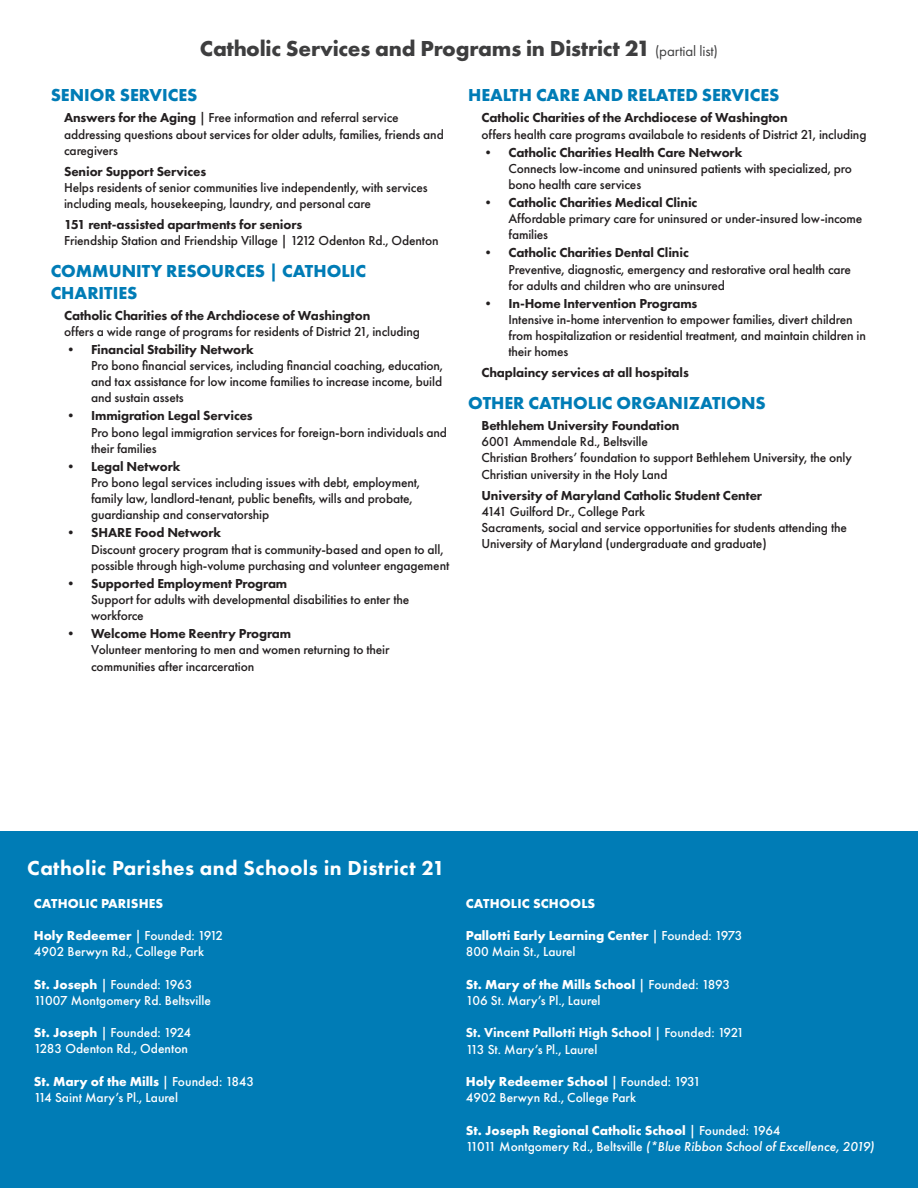
<style>
.page{position:relative;width:918px;height:1188px;background:#fff}
.page>*{position:absolute;margin:0;border:0;box-sizing:border-box;transform-origin:0 0}
.t1{font:700 22.5px "Futura PT";letter-spacing:-.01em;color:#3e3e3f}
.t2{font:800 21px "Futura PT";letter-spacing:.02em;color:#fff}
.t3{font:700 18px/21.6px "Futura PT";color:#007cb6}
.t4{font:500 13.5px/16.2px "Futura PT";letter-spacing:-.01em;color:#231f20}
.t5{font:500 13.5px/16.2px "Futura PT";color:#fff}
.t6{font:800 13.5px "Futura PT";letter-spacing:-.01em;color:#231f20}
.t7{font:700 13.5px "Futura PT";letter-spacing:.01em;color:#fff}
.s1{font-size:22.95px}
.s2{font-weight:400;font-size:15px}
.s3{font-weight:800}
.s4{font-weight:700}
.s5{font-style:italic}
</style>
<div class="page">
<div style="left:0;top:832px;width:918px;height:356px;background:#007cb6"></div>
<h1 class="t1" style="left:200px;top:34px;width:520px">Catholic Services and Programs in District <span class="s1">21</span> <span class="s2">(partial list)</span></h1>
<h3 class="t3" style="left:51px;top:84px;width:148px">SENIOR SERVICES</h3>
<p class="t4" style="left:64px;top:110px;width:381px"><span class="s3">Answers for the Aging</span> | Free information and referral service addressing questions about services for older adults, families, friends and caregivers</p>
<p class="t6" style="left:64px;top:163px;width:144px">Senior Support Services</p>
<p class="t4" style="left:64px;top:180px;width:365px">Helps residents of senior communities live independently, with services including meals, housekeeping, laundry, and personal care</p>
<p class="t6" style="left:64px;top:216px;width:240px">151 rent-assisted apartments for seniors</p>
<p class="t4" style="left:64px;top:233px;width:376px">Friendship Station and Friendship Village | 1212 Odenton Rd., Odenton</p>
<h3 class="t3" style="left:51px;top:260px;width:317px">COMMUNITY RESOURCES | CATHOLIC<br>CHARITIES</h3>
<p class="t6" style="left:64px;top:307px;width:308px">Catholic Charities of the Archdiocese of Washington</p>
<p class="t4" style="left:64px;top:323px;width:357px">offers a wide range of programs for residents of District 21, including</p>
<p class="t6" style="left:64px;top:341px;width:191px">• Financial Stability Network</p>
<p class="t4" style="left:91px;top:357px;width:354px;text-align:justify">Pro bono financial services, including financial coaching, education, and tax assistance for low income families to increase income, build and sustain assets</p>
<p class="t6" style="left:64px;top:407px;width:190px">• Immigration Legal Services</p>
<p class="t4" style="left:91px;top:424px;width:358px">Pro bono legal immigration services for foreign-born individuals and their families</p>
<p class="t6" style="left:64px;top:458px;width:118px">• Legal Network</p>
<p class="t4" style="left:91px;top:474px;width:331px">Pro bono legal services including issues with debt, employment, family law, landlord-tenant, public benefits, wills and probate, guardianship and conservatorship</p>
<p class="t6" style="left:64px;top:524px;width:159px">• SHARE Food Network</p>
<p class="t4" style="left:91px;top:541px;width:360px">Discount grocery program that is community-based and open to all, possible through high-volume purchasing and volunteer engagement</p>
<p class="t6" style="left:64px;top:575px;width:225px">• Supported Employment Program</p>
<p class="t4" style="left:91px;top:591px;width:320px">Support for adults with developmental disabilities to enter the workforce</p>
<p class="t6" style="left:64px;top:625px;width:229px">• Welcome Home Reentry Program</p>
<p class="t4" style="left:91px;top:642px;width:300px">Volunteer mentoring to men and women returning to their communities after incarceration</p>
<h3 class="t3" style="left:468px;top:84px;width:313px">HEALTH CARE AND RELATED SERVICES</h3>
<p class="t6" style="left:482px;top:110px;width:308px">Catholic Charities of the Archdiocese of Washington</p>
<p class="t4" style="left:482px;top:126px;width:387px">offers health care programs availabale to residents of District 21, including</p>
<p class="t6" style="left:482px;top:144px;width:262px">• Catholic Charities Health Care Network</p>
<p class="t4" style="left:508px;top:160px;width:345px">Connects low-income and uninsured patients with specialized, pro bono health care services</p>
<p class="t6" style="left:482px;top:194px;width:217px">• Catholic Charities Medical Clinic</p>
<p class="t4" style="left:508px;top:211px;width:355px">Affordable primary care for uninsured or under-insured low-income families</p>
<p class="t6" style="left:482px;top:245px;width:209px">• Catholic Charities Dental Clinic</p>
<p class="t4" style="left:508px;top:261px;width:344px">Preventive, diagnostic, emergency and restorative oral health care for adults and children who are uninsured</p>
<p class="t6" style="left:482px;top:295px;width:218px">• In-Home Intervention Programs</p>
<p class="t4" style="left:508px;top:311px;width:359px">Intensive in-home intervention to empower families, divert children from hospitalization or residential treatment, and maintain children in their homes</p>
<p class="t6" style="left:482px;top:365px;width:209px">Chaplaincy services at all hospitals</p>
<h3 class="t3" style="left:468px;top:392px;width:299px">OTHER CATHOLIC ORGANIZATIONS</h3>
<p class="t6" style="left:482px;top:417px;width:200px">Bethlehem University Foundation</p>
<p class="t4" style="left:482px;top:434px;width:372px">6001 Ammendale Rd., Beltsville<br>Christian Brothers’ foundation to support Bethlehem University, the only<br>Christian university in the Holy Land</p>
<p class="t6" style="left:482px;top:487px;width:282px">University of Maryland Catholic Student Center</p>
<p class="t4" style="left:482px;top:503px;width:367px">4141 Guilford Dr., College Park<br>Sacraments, social and service opportunities for students attending the<br>University of Maryland (undergraduate and graduate)</p>
<h2 class="t2" style="left:27px;top:854px;width:420px">Catholic Parishes and Schools in District 21</h2>
<p class="t7" style="left:34px;top:894px;width:131px">CATHOLIC PARISHES</p>
<p class="t5" style="left:34px;top:927px;width:191px"><span class="s4">Holy Redeemer</span> | Founded: 1912<br>4902 Berwyn Rd., College Park</p>
<p class="t5" style="left:34px;top:976px;width:179px"><span class="s4">St. Joseph</span> | Founded: 1963<br>11007 Montgomery Rd. Beltsville</p>
<p class="t5" style="left:34px;top:1025px;width:159px"><span class="s4">St. Joseph</span> | Founded: 1924<br>1283 Odenton Rd., Odenton</p>
<p class="t5" style="left:34px;top:1073px;width:222px"><span class="s4">St. Mary of the Mills</span> | Founded: 1843<br>114 Saint Mary’s Pl., Laurel</p>
<p class="t7" style="left:466px;top:894px;width:131px">CATHOLIC SCHOOLS</p>
<p class="t5" style="left:466px;top:927px;width:278px"><span class="s4">Pallotti Early Learning Center</span> | Founded: 1973<br>800 Main St., Laurel</p>
<p class="t5" style="left:466px;top:976px;width:266px"><span class="s4">St. Mary of the Mills School</span> | Founded: 1893<br>106 St. Mary’s Pl., Laurel</p>
<p class="t5" style="left:466px;top:1025px;width:280px"><span class="s3">St. Vincent Pallotti High School</span> | Founded: 1921<br>113 St. Mary’s Pl., Laurel</p>
<p class="t5" style="left:466px;top:1073px;width:237px"><span class="s4">Holy Redeemer School</span> | Founded: 1931<br>4902 Berwyn Rd., College Park</p>
<p class="t5" style="left:466px;top:1122px;width:410px"><span class="s4">St. Joseph Regional Catholic School</span> | Founded: 1964<br>11011 Montgomery Rd., Beltsville <span class="s5">(*Blue Ribbon School of Excellence, 2019)</span></p>
</div>
